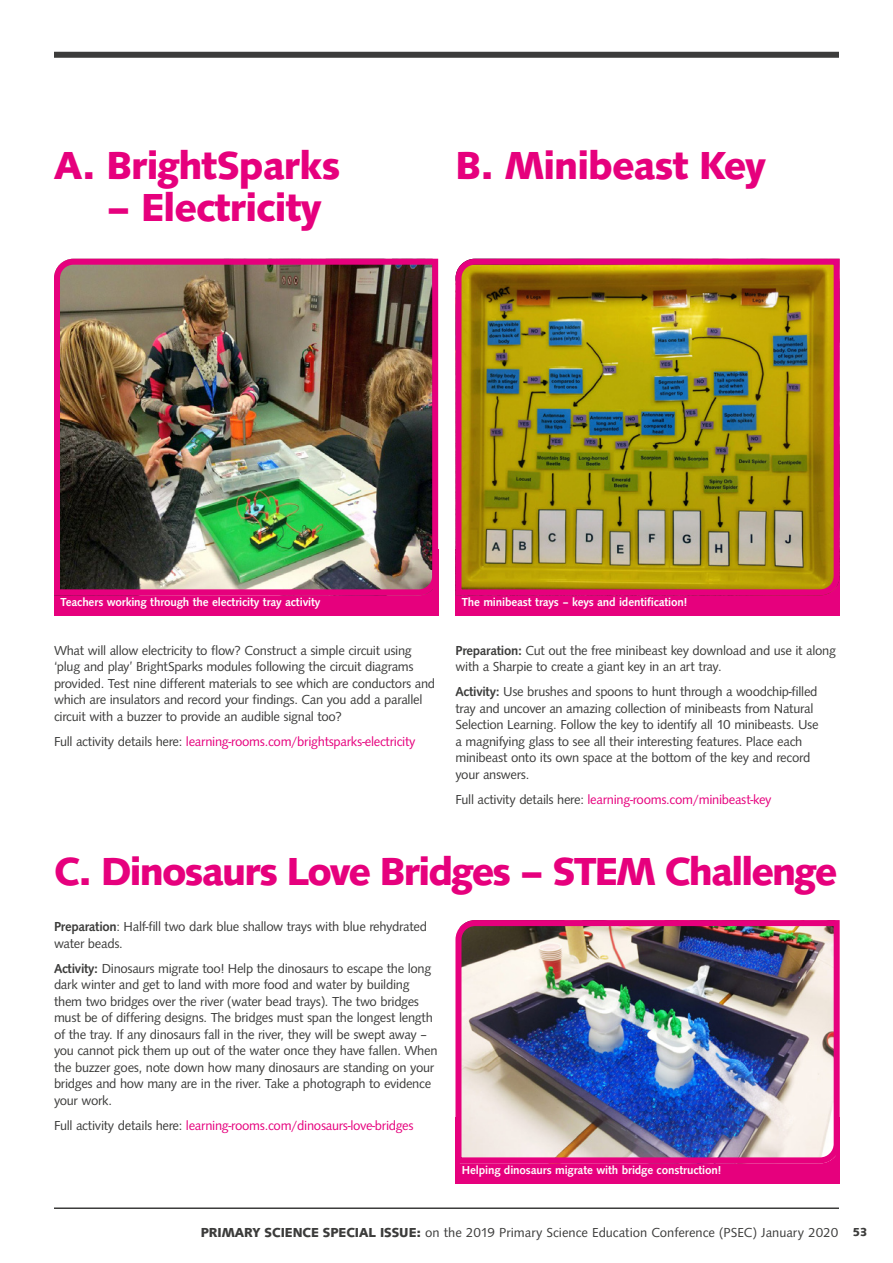
<style>
.page{position:relative;width:893px;height:1263px;background:#fff}
.page>*{position:absolute;margin:0;border:0;box-sizing:border-box;transform-origin:0 0}
.t1{font:700 40.5px "Syntax T";letter-spacing:-.03em;color:#e6007d}
.t2{font:13.5px/16.5px "Syntax T";letter-spacing:-.02em;color:#3c3c3b}
.t3{font:13.5px "Syntax T";letter-spacing:-.02em;color:#e6007d}
.t4{font:13.5px "Syntax T";color:#3c3c3b}
.t5{font:500 12px "Syntax T";letter-spacing:-.01em;color:#fff}
.t6{font:700 12px "Syntax T";color:#3c3c3b}
.s1{color:#3c3c3b}
.s2{font-weight:500}
.s3{font-weight:700}
</style>
<div class="page">
<hr style="left:54px;top:1207px;width:785px;height:2px;background:#3c3c3b">
<div style="left:54px;top:52px;width:785px;height:6px;background:#3c3c3b"></div>
<div style="left:54px;top:549px;width:384px;height:66px;background:#e6007d"></div>
<img style="left:54px;top:258px;width:385px;height:340px">
<div style="left:455px;top:549px;width:385px;height:66px;background:#e6007d"></div>
<img style="left:455px;top:258px;width:385px;height:338px">
<div style="left:455px;top:1117px;width:385px;height:66px;background:#e6007d"></div>
<img style="left:455px;top:920px;width:385px;height:244px">
<h1 class="t1" style="left:54px;top:142px;width:288px">A. BrightSparks</h1>
<h1 class="t1" style="left:106px;top:184px;width:216px">– Electricity</h1>
<h1 class="t1" style="left:455px;top:142px;width:312px">B. Minibeast Key</h1>
<p class="t5" style="left:60px;top:595px;width:262px">Teachers working through the electricity tray activity</p>
<p class="t2" style="left:54px;top:642px;width:383px">What will allow electricity to flow? Construct a simple circuit using ‘plug and play’ BrightSparks modules following the circuit diagrams provided. Test nine different materials to see which are conductors and which are insulators and record your findings. Can you add a parallel circuit with a buzzer to provide an audible signal too?</p>
<p class="t3" style="left:54px;top:734px;width:363px"><span class="s1">Full activity details here:</span> learning-rooms.com/brightsparks-electricity</p>
<p class="t5" style="left:462px;top:595px;width:227px">The minibeast trays – keys and identification!</p>
<p class="t2" style="left:455px;top:642px;width:382px"><span class="s2">Preparation:</span> Cut out the free minibeast key download and use it along with a Sharpie to create a giant key in an art tray.</p>
<p class="t2" style="left:455px;top:683px;width:365px"><span class="s2">Activity:</span> Use brushes and spoons to hunt through a woodchip-filled tray and uncover an amazing collection of minibeasts from Natural Selection Learning. Follow the key to identify all 10 minibeasts. Use a magnifying glass to see all their interesting features. Place each minibeast onto its own space at the bottom of the key and record your answers.</p>
<p class="t3" style="left:455px;top:792px;width:318px"><span class="s1">Full activity details here:</span> learning-rooms.com/minibeast-key</p>
<h1 class="t1" style="left:54px;top:848px;width:785px">C. Dinosaurs Love Bridges – STEM Challenge</h1>
<p class="t2" style="left:54px;top:918px;width:374px"><span class="s2">Preparation</span>: Half-fill two dark blue shallow trays with blue rehydrated water beads.</p>
<p class="t2" style="left:54px;top:960px;width:385px"><span class="s2">Activity:</span> Dinosaurs migrate too! Help the dinosaurs to escape the long dark winter and get to land with more food and water by building them two bridges over the river (water bead trays). The two bridges must be of differing designs. The bridges must span the longest length of the tray. If any dinosaurs fall in the river, they will be swept away – you cannot pick them up out of the water once they have fallen. When the buzzer goes, note down how many dinosaurs are standing on your bridges and how many are in the river. Take a photograph to evidence your work.</p>
<p class="t3" style="left:54px;top:1117px;width:361px"><span class="s1">Full activity details here:</span> learning-rooms.com/dinosaurs-love-bridges</p>
<p class="t5" style="left:462px;top:1163px;width:261px">Helping dinosaurs migrate with bridge construction!</p>
<p class="t4" style="left:201px;top:1225px;width:639px"><span class="s3">PRIMARY SCIENCE SPECIAL ISSUE:</span> on the 2019 Primary Science Education Conference (PSEC) January 2020</p>
<p class="t6" style="left:853px;top:1225px;width:16px">53</p>
</div>
